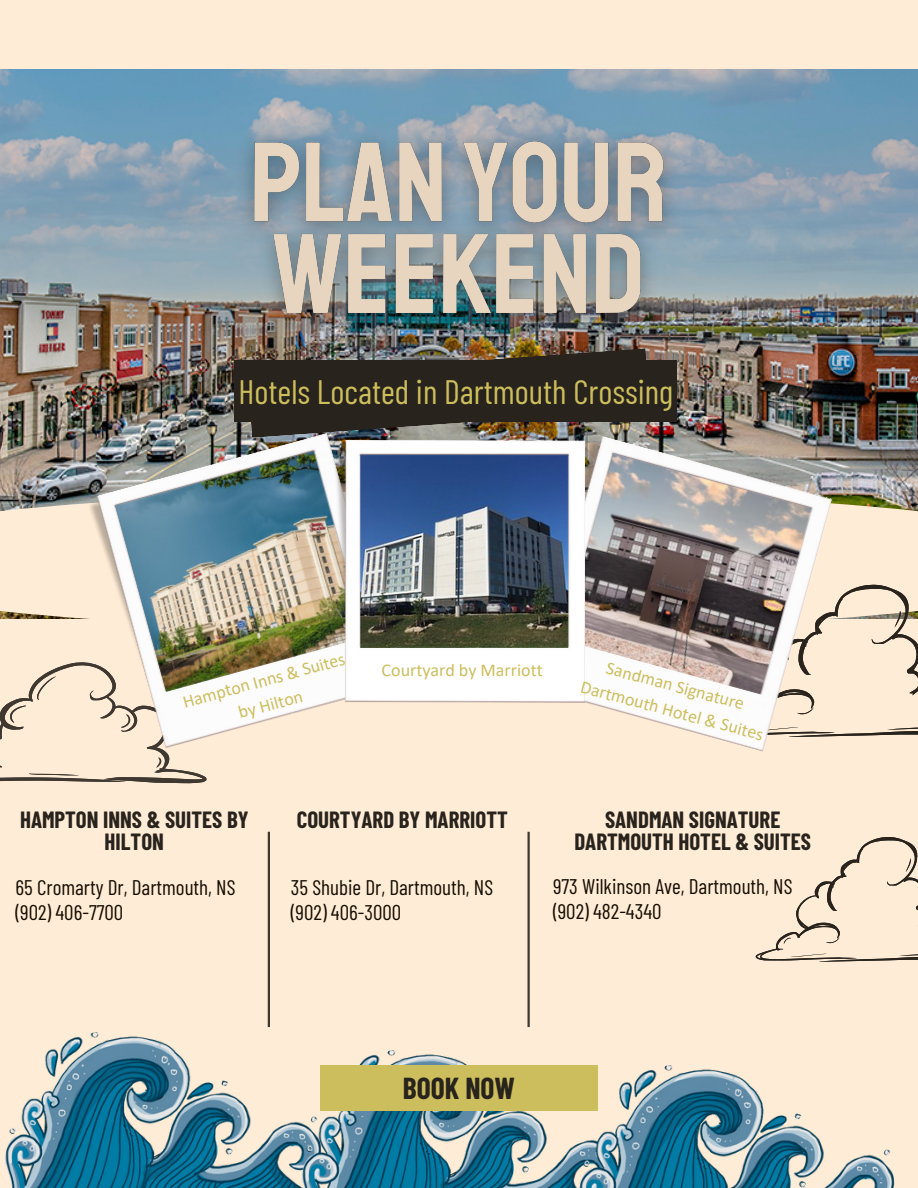
<style>
.page{position:relative;width:918px;height:1188px;background:#ffecd6}
.page>*{position:absolute;margin:0;border:0;box-sizing:border-box;transform-origin:0 0}
.t1{font:33.9px "Barlow Condensed";color:#ccbe5d}
.t2{font:700 29.7px "Barlow Condensed";color:#28231c}
.t3{font:700 22.95px/21.3px "Barlow Condensed";color:#28231c;text-align:center}
.t4{font:21.15px/25.3px "Barlow Condensed";color:#150e02}
.t5{font:18px/24.8px "Calibri";color:#ccbe5d;text-align:center}
</style>
<div class="page">
<img style="left:0;top:69px;width:918px;height:422px">
<hr style="left:528px;top:832px;width:2px;height:195px;background:#3e3831">
<svg style="left:0;top:491px;width:918px;height:128px"></svg>
<svg style="left:832px;top:585px;width:86px;height:151px"></svg>
<svg style="left:755px;top:837px;width:163px;height:125px"></svg>
<svg style="left:0;top:662px;width:207px;height:121px"></svg>
<img style="left:86px;top:433px;width:310px;height:319px">
<img style="left:522px;top:433px;width:310px;height:319px">
<img style="left:334px;top:440px;width:250px;height:263px">
<div style="left:235px;top:361px;width:442px;height:61px;background:#28231c"></div>
<img style="left:248px;top:348px;width:402px;height:90px">
<img style="left:5px;top:1032px;width:289px;height:156px">
<img style="left:294px;top:1050px;width:278px;height:138px">
<img style="left:572px;top:1066px;width:323px;height:122px">
<div style="left:320px;top:1065px;width:278px;height:45px;background:#ccbe5d"></div>
<img style="left:227px;top:114px;width:466px;height:232px">
<hr style="left:268px;top:832px;width:2px;height:195px;background:#3e3831">
<p class="t1" style="left:239px;top:370px;width:436px">Hotels Located in Dartmouth Crossing</p>
<p class="t5" style="left:180px;top:691px;width:169px;rotate:-15deg">Hampton Inns &amp; Suites by Hilton</p>
<p class="t5" style="left:382px;top:659px;width:163px">Courtyard by Marriott</p>
<h4 class="t5" style="left:610px;top:657px;width:143px;rotate:15deg">Sandman Signature</h4>
<h5 class="t5" style="left:584px;top:675px;width:190px;rotate:15deg">Dartmouth Hotel &amp; Suites</h5>
<p class="t3" style="left:20px;top:809px;width:230px">HAMPTON INNS &amp; SUITES BY<br>HILTON</p>
<p class="t4" style="left:15px;top:874px;width:222px">65 Cromarty Dr, Dartmouth, NS (902) 406-7700</p>
<h4 class="t3" style="left:297px;top:809px;width:213px">COURTYARD BY MARRIOTT</h4>
<h5 class="t4" style="left:291px;top:874px;width:204px">35 Shubie Dr, Dartmouth, NS (902) 406-3000</h5>
<h4 class="t3" style="left:574px;top:809px;width:238px">SANDMAN SIGNATURE<br>DARTMOUTH HOTEL &amp; SUITES</h4>
<p class="t4" style="left:553px;top:873px;width:241px">973 Wilkinson Ave, Dartmouth, NS (902) 482-4340</p>
<p class="t2" style="left:403px;top:1070px;width:114px">BOOK NOW</p>
</div>
